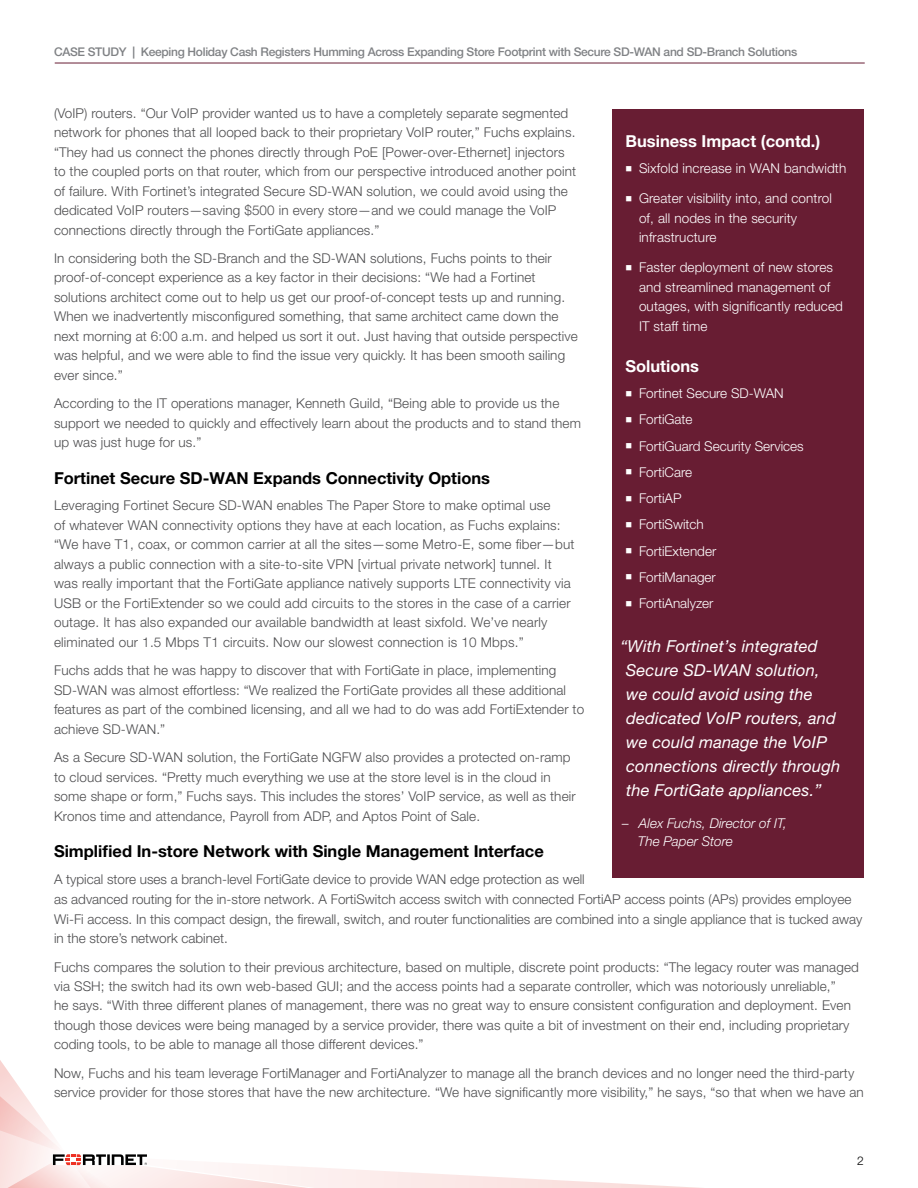
<style>
.page{position:relative;width:918px;height:1188px;background:#fff}
.page>*{position:absolute;margin:0;border:0;box-sizing:border-box;transform-origin:0 0}
.t1{font:italic 16.5px/24px "Helvetica Neue LT Pro";letter-spacing:.01em;color:#fff}
.t2{font:700 16.5px "Helvetica Neue LT Pro";color:#000}
.t3{font:700 16.5px "Helvetica Neue LT Pro";color:#fff}
.t4{font:300 13.5px/19.5px "Helvetica Neue LT Pro";letter-spacing:.01em;color:#4d4d4f}
.t5{font:300 13.5px/19.5px "Helvetica Neue LT Pro";letter-spacing:.01em;color:#fff}
.t6{font:italic 300 13.5px/18px "Helvetica Neue LT Pro";color:#fff}
.t7{font:500 12px "Helvetica Neue LT Pro";letter-spacing:-.025em;color:#808285}
.t8{font:300 12px "Helvetica Neue LT Pro";color:#000}
.s1{font-weight:700}
</style>
<div class="page">
<hr style="left:55px;top:63px;width:810px;height:1px;background:#681d33">
<svg style="left:0;top:1060px;width:700px;height:128px"></svg>
<div style="left:612px;top:109px;width:252px;height:769px;background:#681d33"></div>
<p class="t7" style="left:54px;top:44px;width:745px">CASE STUDY <span class="s1">|</span> Keeping Holiday Cash Registers Humming Across Expanding Store Footprint with Secure SD-WAN and SD-Branch Solutions</p>
<p class="t4" style="left:54px;top:103px;width:524px">(VoIP) routers. “Our VoIP provider wanted us to have a completely separate segmented network for phones that all looped back to their proprietary VoIP router,” Fuchs explains. “They had us connect the phones directly through PoE [Power-over-Ethernet] injectors to the coupled ports on that router, which from our perspective introduced another point of failure. With Fortinet’s integrated Secure SD-WAN solution, we could avoid using the dedicated VoIP routers—saving $500 in every store—and we could manage the VoIP connections directly through the FortiGate appliances.”</p>
<p class="t4" style="left:54px;top:248px;width:525px">In considering both the SD-Branch and the SD-WAN solutions, Fuchs points to their proof-of-concept experience as a key factor in their decisions: “We had a Fortinet solutions architect come out to help us get our proof-of-concept tests up and running.<br>When we inadvertently misconfigured something, that same architect came down the next morning at 6:00 a.m. and helped us sort it out. Just having that outside perspective was helpful, and we were able to find the issue very quickly. It has been smooth sailing ever since.”</p>
<p class="t4" style="left:54px;top:394px;width:528px">According to the IT operations manager, Kenneth Guild, “Being able to provide us the support we needed to quickly and effectively learn about the products and to stand them up was just huge for us.”</p>
<p class="t2" style="left:54px;top:468px;width:438px">Fortinet Secure SD-WAN Expands Connectivity Options</p>
<p class="t4" style="left:54px;top:496px;width:522px">Leveraging Fortinet Secure SD-WAN enables The Paper Store to make optimal use<br>of whatever WAN connectivity options they have at each location, as Fuchs explains: “We have T1, coax, or common carrier at all the sites—some Metro-E, some fiber—but always a public connection with a site-to-site VPN [virtual private network] tunnel. It was really important that the FortiGate appliance natively supports LTE connectivity via USB or the FortiExtender so we could add circuits to the stores in the case of a carrier outage. It has also expanded our available bandwidth at least sixfold. We’ve nearly eliminated our 1.5 Mbps T1 circuits. Now our slowest connection is 10 Mbps.”</p>
<p class="t4" style="left:54px;top:660px;width:532px">Fuchs adds that he was happy to discover that with FortiGate in place, implementing SD-WAN was almost effortless: “We realized the FortiGate provides all these additional features as part of the combined licensing, and all we had to do was add FortiExtender to achieve SD-WAN.”</p>
<p class="t4" style="left:54px;top:747px;width:523px">As a Secure SD-WAN solution, the FortiGate NGFW also provides a protected on-ramp to cloud services. “Pretty much everything we use at the store level is in the cloud in some shape or form,” Fuchs says. This includes the stores’ VoIP service, as well as their Kronos time and attendance, Payroll from ADP, and Aptos Point of Sale.</p>
<p class="t2" style="left:54px;top:841px;width:491px">Simplified In-store Network with Single Management Interface</p>
<p class="t4" style="left:54px;top:869px;width:810px">A typical store uses a branch-level FortiGate device to provide WAN edge protection as well<br>as advanced routing for the in-store network. A FortiSwitch access switch with connected FortiAP access points (APs) provides employee Wi-Fi access. In this compact design, the firewall, switch, and router functionalities are combined into a single appliance that is tucked away in the store’s network cabinet.</p>
<p class="t4" style="left:54px;top:957px;width:806px">Fuchs compares the solution to their previous architecture, based on multiple, discrete point products: “The legacy router was managed via SSH; the switch had its own web-based GUI; and the access points had a separate controller, which was notoriously unreliable,”<br>he says. “With three different planes of management, there was no great way to ensure consistent configuration and deployment. Even though those devices were being managed by a service provider, there was quite a bit of investment on their end, including proprietary coding tools, to be able to manage all those different devices.”</p>
<p class="t4" style="left:54px;top:1063px;width:811px">Now, Fuchs and his team leverage FortiManager and FortiAnalyzer to manage all the branch devices and no longer need the third-party service provider for those stores that have the new architecture. “We have significantly more visibility,” he says, “so that when we have an</p>
<p class="t3" style="left:626px;top:131px;width:196px">Business Impact (contd.)</p>
<p class="t5" style="left:625px;top:158px;width:222px">■ Sixfold increase in WAN bandwidth</p>
<p class="t5" style="left:639px;top:188px;width:195px;text-indent:-14px">■ Greater visibility into, and control of, all nodes in the security infrastructure</p>
<p class="t5" style="left:639px;top:257px;width:205px;text-indent:-14px">■ Faster deployment of new stores and streamlined management of outages, with significantly reduced<br>IT staff time</p>
<p class="t3" style="left:626px;top:356px;width:75px">Solutions</p>
<p class="t5" style="left:625px;top:383px;width:160px">■ Fortinet Secure SD-WAN</p>
<p class="t5" style="left:625px;top:409px;width:69px">■ FortiGate</p>
<p class="t5" style="left:625px;top:436px;width:180px">■ FortiGuard Security Services</p>
<p class="t5" style="left:625px;top:462px;width:68px">■ FortiCare</p>
<p class="t5" style="left:625px;top:488px;width:58px">■ FortiAP</p>
<p class="t5" style="left:625px;top:514px;width:80px">■ FortiSwitch</p>
<p class="t5" style="left:625px;top:541px;width:92px">■ FortiExtender</p>
<p class="t5" style="left:625px;top:567px;width:92px">■ FortiManager</p>
<p class="t5" style="left:625px;top:593px;width:90px">■ FortiAnalyzer</p>
<p class="t1" style="left:626px;top:634px;width:216px;text-indent:-5px">“With Fortinet’s integrated<br>Secure SD-WAN solution, we could avoid using the dedicated VoIP routers, and we could manage the VoIP connections directly through the FortiGate appliances.”</p>
<p class="t6" style="left:638px;top:814px;width:150px;text-indent:-16px">– Alex Fuchs, Director of IT,<br>The Paper Store</p>
<p class="t8" style="left:857px;top:1154px;width:8px">2</p>
</div>
